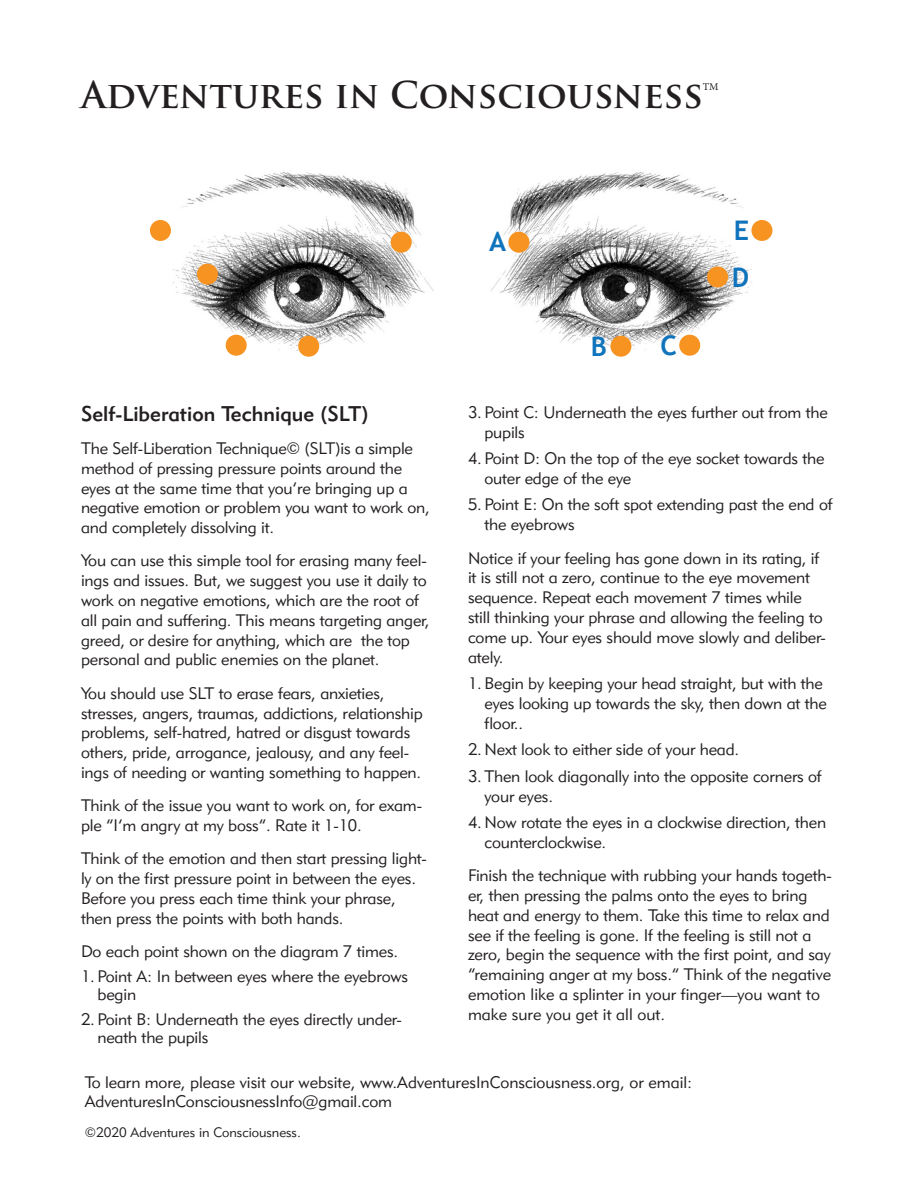
<style>
.page{position:relative;width:918px;height:1188px;background:#fff}
.page>*{position:absolute;margin:0;border:0;box-sizing:border-box;transform-origin:0 0}
.t1{font:700 36px "Trajan Pro";color:#231f20}
.t2{font:700 27px "Trebuchet MS";color:#1074bc}
.t3{font:21px "Geometric 415 BT Medium A";color:#231f20}
.t4{font:16.5px/19.8px "Geometric 415 BT Lite A";letter-spacing:-.01em;color:#231f20}
.t5{font:13.5px "Geometric 415 BT Lite A";color:#231f20}
.t6{font:10.5px "Minion Pro";color:#231f20}
</style>
<div class="page">
<img style="left:150px;top:172px;width:623px;height:185px">
<div style="left:226px;top:335px;width:21px;height:21px;background:#f79321;border-radius:50%"></div>
<div style="left:298px;top:336px;width:21px;height:21px;background:#f79321;border-radius:50%"></div>
<div style="left:197px;top:264px;width:21px;height:21px;background:#f79321;border-radius:50%"></div>
<div style="left:150px;top:220px;width:21px;height:21px;background:#f79321;border-radius:50%"></div>
<div style="left:391px;top:232px;width:21px;height:21px;background:#f79321;border-radius:50%"></div>
<div style="left:508px;top:232px;width:21px;height:21px;background:#f79321;border-radius:50%"></div>
<div style="left:707px;top:266px;width:21px;height:21px;background:#f79321;border-radius:50%"></div>
<div style="left:751px;top:220px;width:21px;height:21px;background:#f79321;border-radius:50%"></div>
<div style="left:610px;top:336px;width:21px;height:21px;background:#f79321;border-radius:50%"></div>
<div style="left:679px;top:335px;width:21px;height:21px;background:#f79321;border-radius:50%"></div>
<p class="t1" style="left:81px;top:73px;width:623px">Adventures in Consciousness</p>
<p class="t6" style="left:703px;top:80px;width:17px">TM</p>
<p class="t2" style="left:489px;top:224px;width:19px">A</p>
<p class="t2" style="left:591px;top:330px;width:18px">B</p>
<p class="t2" style="left:661px;top:329px;width:18px">C</p>
<p class="t2" style="left:734px;top:214px;width:17px">E</p>
<p class="t2" style="left:732px;top:261px;width:19px">D</p>
<p class="t3" style="left:81px;top:401px;width:289px">Self-Liberation Technique (SLT)</p>
<p class="t4" style="left:81px;top:438px;width:350px">The Self-Liberation Technique© (SLT)is a simple method of pressing pressure points around the eyes at the same time that you’re bringing up a negative emotion or problem you want to work on, and completely dissolving it.</p>
<p class="t4" style="left:81px;top:551px;width:350px">You can use this simple tool for erasing many feel&shy;ings and issues. But, we suggest you use it daily to work on negative emotions, which are the root of all pain and suffering. This means targeting anger, greed, or desire for anything, which are the top personal and public enemies on the planet.</p>
<p class="t4" style="left:81px;top:683px;width:343px">You should use SLT to erase fears, anxieties, stresses, angers, traumas, addictions, relationship problems, self-hatred, hatred or disgust towards others, pride, arrogance, jealousy, and any feel&shy;ings of needing or wanting something to happen.</p>
<p class="t4" style="left:81px;top:795px;width:343px">Think of the issue you want to work on, for exam&shy;ple “I’m angry at my boss”. Rate it 1-10.</p>
<p class="t4" style="left:81px;top:848px;width:347px">Think of the emotion and then start pressing light&shy;ly on the first pressure point in between the eyes.<br>Before you press each time think your phrase, then press the points with both hands.</p>
<p class="t4" style="left:81px;top:941px;width:319px">Do each point shown on the diagram 7 times.</p>
<p class="t4" style="left:98px;top:967px;width:312px;line-height:18px;text-indent:-16px">1. Point A: In between eyes where the eyebrows begin</p>
<p class="t4" style="left:98px;top:1010px;width:306px;line-height:18px;text-indent:-16px">2. Point B: Underneath the eyes directly under&shy;neath the pupils</p>
<p class="t4" style="left:484px;top:402px;width:345px;text-indent:-16px">3. Point C: Underneath the eyes further out from the pupils</p>
<p class="t4" style="left:484px;top:448px;width:342px;text-indent:-16px">4. Point D: On the top of the eye socket towards the outer edge of the eye</p>
<p class="t4" style="left:484px;top:495px;width:350px;text-indent:-16px">5. Point E: On the soft spot extending past the end of the eyebrows</p>
<p class="t4" style="left:468px;top:548px;width:359px">Notice if your feeling has gone down in its rating, if it is still not a zero, continue to the eye movement sequence. Repeat each movement 7 times while still thinking your phrase and allowing the feeling to come up. Your eyes should move slowly and deliber&shy;ately.</p>
<p class="t4" style="left:484px;top:673px;width:344px;text-indent:-16px">1. Begin by keeping your head straight, but with the eyes looking up towards the sky, then down at the floor..</p>
<p class="t4" style="left:468px;top:739px;width:273px">2. Next look to either side of your head.</p>
<p class="t4" style="left:484px;top:766px;width:339px;text-indent:-16px">3. Then look diagonally into the opposite corners of your eyes.</p>
<p class="t4" style="left:484px;top:812px;width:343px;text-indent:-16px">4. Now rotate the eyes in a clockwise direction, then counterclockwise.</p>
<p class="t4" style="left:468px;top:865px;width:365px">Finish the technique with rubbing your hands togeth&shy;er, then pressing the palms onto the eyes to bring heat and energy to them. Take this time to relax and see if the feeling is gone. If the feeling is still not a zero, begin the sequence with the first point, and say “remaining anger at my boss.” Think of the negative emotion like a splinter in your finger—you want to make sure you get it all out.</p>
<p class="t4" style="left:85px;top:1072px;width:609px">To learn more, please visit our website, www.AdventuresInConsciousness.org, or email:<br>AdventuresInConsciousnessInfo@gmail.com</p>
<p class="t5" style="left:85px;top:1124px;width:218px">©2020 Adventures in Consciousness.</p>
</div>
